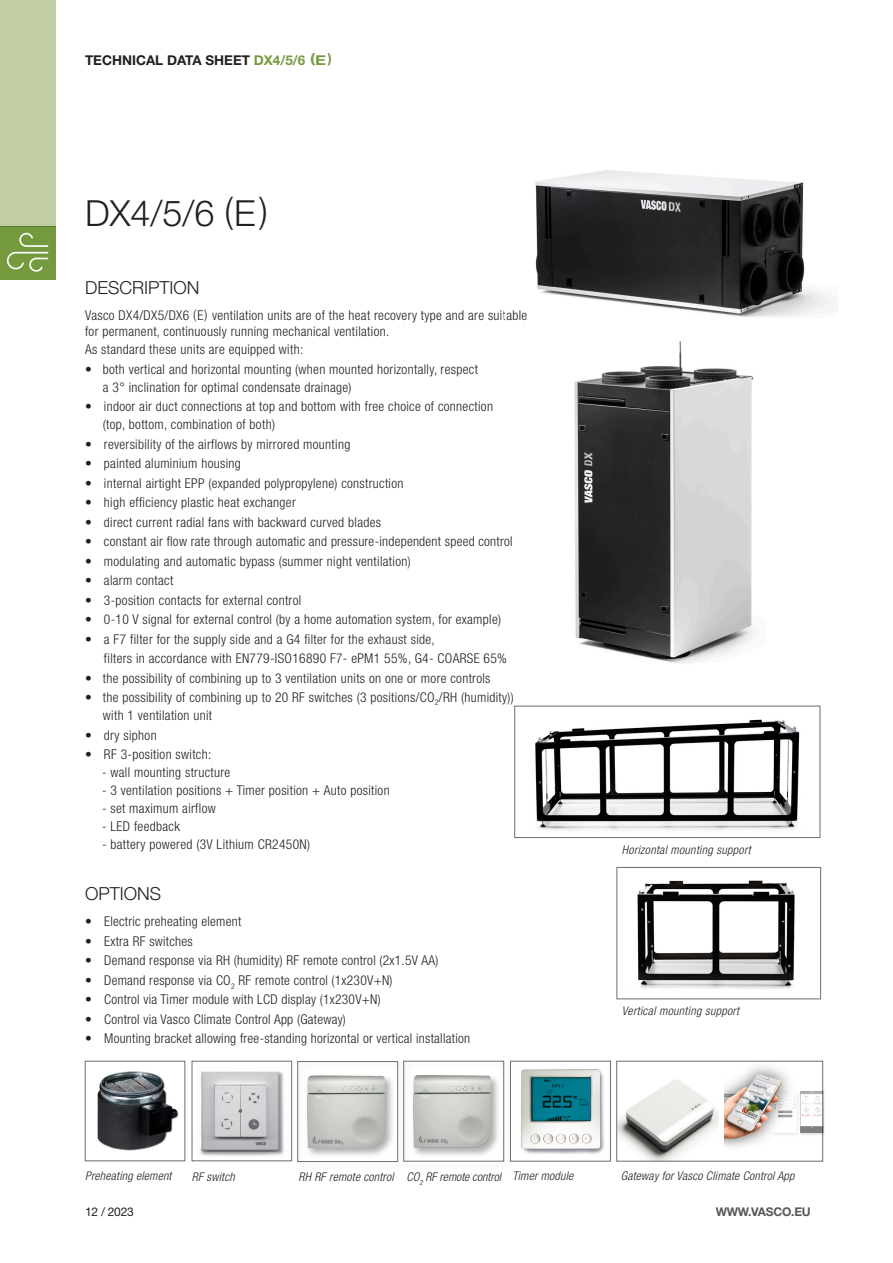
<style>
.page{position:relative;width:893px;height:1263px;background:#fff}
.page>*{position:absolute;margin:0;border:0;box-sizing:border-box;transform-origin:0 0}
.t1{font:300 36px "Helvetica Neue LT Std";color:#231f20}
.t2{font:300 18px "Helvetica Neue LT Std";color:#231f20}
.t3{font:300 condensed 13.5px/16.2px "Helvetica Neue LT Std";letter-spacing:.025em;color:#231f20}
.t4{font:700 13.5px "Helvetica Neue LT Std";color:#231f20}
.t5{font:italic 300 condensed 12px "Helvetica Neue LT Std";letter-spacing:.02em;color:#231f20}
.t6{font:italic 300 condensed 12px "Helvetica Neue LT Std";color:#231f20}
.t7{font:700 12px "Helvetica Neue LT Std";letter-spacing:-.02em;color:#57585a}
.t8{font:12px "Helvetica Neue LT Std";letter-spacing:-.02em;color:#231f20}
.t9{font:italic 300 condensed 7.05px "Helvetica Neue LT Std";color:#231f20}
.s1{color:#759a3d}
</style>
<div class="page">
<div style="left:0;top:0;width:55px;height:226px;background:#c1cda4"></div>
<div style="left:0;top:226px;width:55px;height:54px;background:#759a3d"></div>
<svg style="left:7px;top:233px;width:41px;height:39px"></svg>
<img style="left:574px;top:341px;width:180px;height:322px">
<img style="left:535px;top:170px;width:294px;height:147px">
<img style="left:521px;top:1069px;width:83px;height:85px">
<div style="left:510px;top:1061px;width:101px;height:100px;border:1px solid #6c6d70"></div>
<div style="left:296px;top:1059px;width:112px;height:113px;background:#231f20;opacity:.35"></div>
<img style="left:307px;top:1075px;width:78px;height:73px">
<div style="left:298px;top:1061px;width:100px;height:101px;border:1px solid #6c6d70"></div>
<div style="left:402px;top:1059px;width:112px;height:112px;background:#231f20;opacity:.35"></div>
<img style="left:413px;top:1075px;width:78px;height:73px">
<div style="left:404px;top:1061px;width:100px;height:100px;border:1px solid #6c6d70"></div>
<img style="left:200px;top:1071px;width:84px;height:85px">
<div style="left:192px;top:1061px;width:100px;height:100px;border:1px solid #6c6d70"></div>
<img style="left:618px;top:1079px;width:100px;height:83px">
<img style="left:97px;top:1071px;width:82px;height:80px">
<div style="left:85px;top:1061px;width:100px;height:100px;border:1px solid #6c6d70"></div>
<div style="left:616px;top:1061px;width:207px;height:100px;border:1px solid #6c6d70"></div>
<img style="left:725px;top:1061px;width:99px;height:100px">
<img style="left:535px;top:719px;width:265px;height:111px">
<div style="left:514px;top:706px;width:306px;height:132px;border:1px solid #6c6d70"></div>
<img style="left:637px;top:880px;width:158px;height:109px">
<div style="left:617px;top:867px;width:204px;height:132px;border:1px solid #6c6d70"></div>
<p class="t4" style="left:85px;top:52px;width:248px">TECHNICAL DATA SHEET <span class="s1">DX4/5/6 (E)</span></p>
<h1 class="t1" style="left:85px;top:191px;width:184px">DX4/5/6 (E)</h1>
<p class="t2" style="left:85px;top:276px;width:116px">DESCRIPTION</p>
<p class="t3" style="left:85px;top:307px;width:444px">Vasco DX4/DX5/DX6 (E) ventilation units are of the heat recovery type and are suitable for permanent, continuously running mechanical ventilation.</p>
<p class="t3" style="left:85px;top:341px;width:220px">As standard these units are equipped with:</p>
<p class="t3" style="left:85px;top:361px;width:394px">• both vertical and horizontal mounting (when mounted horizontally, respect</p>
<p class="t3" style="left:103px;top:379px;width:250px">a 3° inclination for optimal condensate drainage)</p>
<p class="t3" style="left:85px;top:398px;width:409px">• indoor air duct connections at top and bottom with free choice of connection</p>
<p class="t3" style="left:103px;top:416px;width:174px">(top, bottom, combination of both)</p>
<p class="t3" style="left:85px;top:436px;width:267px">• reversibility of the airflows by mirrored mounting</p>
<p class="t3" style="left:85px;top:455px;width:157px">• painted aluminium housing</p>
<p class="t3" style="left:85px;top:475px;width:320px">• internal airtight EPP (expanded polypropylene) construction</p>
<p class="t3" style="left:85px;top:494px;width:212px">• high efficiency plastic heat exchanger</p>
<p class="t3" style="left:85px;top:514px;width:298px">• direct current radial fans with backward curved blades</p>
<p class="t3" style="left:85px;top:533px;width:429px">• constant air flow rate through automatic and pressure-independent speed control</p>
<p class="t3" style="left:85px;top:553px;width:327px">• modulating and automatic bypass (summer night ventilation)</p>
<p class="t3" style="left:85px;top:572px;width:90px">• alarm contact</p>
<p class="t3" style="left:85px;top:592px;width:218px">• 3-position contacts for external control</p>
<p class="t3" style="left:85px;top:611px;width:418px">• 0-10 V signal for external control (by a home automation system, for example)</p>
<p class="t3" style="left:85px;top:631px;width:351px">• a F7 filter for the supply side and a G4 filter for the exhaust side,</p>
<p class="t3" style="left:104px;top:650px;width:404px">filters in accordance with EN779-ISO16890 F7- ePM1 55%, G4- COARSE 65%</p>
<p class="t3" style="left:85px;top:670px;width:407px">• the possibility of combining up to 3 ventilation units on one or more controls</p>
<p class="t3" style="left:85px;top:689px;width:430px">• the possibility of combining up to 20 RF switches (3 positions/CO<sub>2</sub>/RH (humidity))</p>
<p class="t3" style="left:103px;top:707px;width:111px">with 1 ventilation unit</p>
<p class="t3" style="left:85px;top:727px;width:73px">• dry siphon</p>
<p class="t3" style="left:85px;top:746px;width:128px">• RF 3-position switch:</p>
<p class="t3" style="left:102px;top:764px;width:130px">- wall mounting structure</p>
<p class="t3" style="left:102px;top:782px;width:289px">- 3 ventilation positions + Timer position + Auto position</p>
<p class="t3" style="left:102px;top:800px;width:115px">- set maximum airflow</p>
<p class="t3" style="left:102px;top:818px;width:79px">- LED feedback</p>
<p class="t3" style="left:102px;top:836px;width:210px">- battery powered (3V Lithium CR2450N)</p>
<p class="t2" style="left:85px;top:882px;width:78px">OPTIONS</p>
<p class="t3" style="left:85px;top:913px;width:158px">• Electric preheating element</p>
<p class="t3" style="left:85px;top:932px;width:109px">• Extra RF switches</p>
<p class="t3" style="left:85px;top:952px;width:355px">• Demand response via RH (humidity) RF remote control (2x1.5V AA)</p>
<p class="t3" style="left:85px;top:971px;width:309px">• Demand response via CO<sub>2</sub> RF remote control (1x230V+N)</p>
<p class="t3" style="left:85px;top:991px;width:297px">• Control via Timer module with LCD display (1x230V+N)</p>
<p class="t3" style="left:85px;top:1010px;width:262px">• Control via Vasco Climate Control App (Gateway)</p>
<p class="t3" style="left:85px;top:1030px;width:387px">• Mounting bracket allowing free-standing horizontal or vertical installation</p>
<p class="t5" style="left:622px;top:843px;width:130px">Horizontal mounting support</p>
<p class="t5" style="left:622px;top:1003px;width:119px">Vertical mounting support</p>
<p class="t5" style="left:85px;top:1169px;width:88px">Preheating element</p>
<p class="t5" style="left:192px;top:1170px;width:44px">RF switch</p>
<p class="t5" style="left:299px;top:1170px;width:97px">RH RF remote control</p>
<p class="t6" style="left:426px;top:1170px;width:77px">RF remote control</p>
<p class="t5" style="left:621px;top:1169px;width:175px">Gateway for Vasco Climate Control App</p>
<p class="t5" style="left:406px;top:1170px;width:14px">CO</p>
<p class="t5" style="left:512px;top:1169px;width:62px">Timer module</p>
<p class="t9" style="left:419px;top:1179px;width:5px">2</p>
<p class="t8" style="left:85px;top:1205px;width:50px">12 / 2023</p>
<p class="t7" style="left:716px;top:1204px;width:97px">WWW.VASCO.EU</p>
</div>
